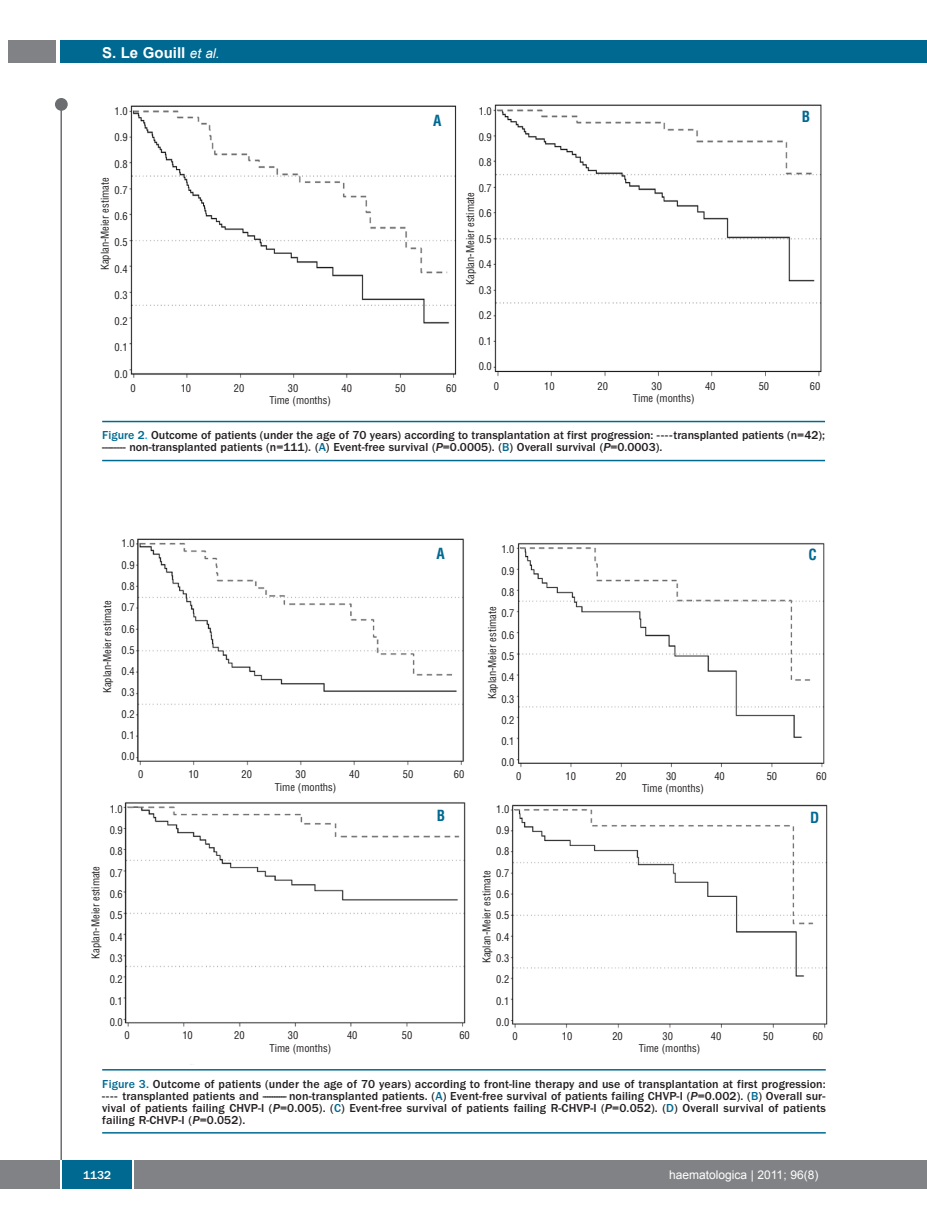
<style>
.page{position:relative;width:927px;height:1225px;background:#fff}
.page>*{position:absolute;margin:0;border:0;box-sizing:border-box;transform-origin:0 0}
.t1{font:700 15px "Arial";color:#fff}
.t2{font:700 condensed 15px "Helvetica";color:#006991}
.t3{font:500 12px/12px "Franklin Gothic";color:#231f20}
.t4{font:12px "Arial";color:#fff}
.t5{font:500 12px "Franklin Gothic";color:#fff}
.t6{font:condensed 10.5px/21.3px "Helvetica";color:#231f20;text-align:justify}
.s1{font-weight:400;font-style:italic;font-size:13.5px}
.s2{color:#006991}
.s3{color:#00aeef}
.s4{font-style:italic}
</style>
<div class="page">
<div style="left:911px;top:40px;width:16px;height:22px;background:#006991"></div>
<div style="left:910px;top:1160px;width:17px;height:28px;background:#808285"></div>
<div style="left:55px;top:98px;width:13px;height:13px;background:#6c6d70;border-radius:50%"></div>
<hr style="left:60px;top:101px;width:2px;height:1061px;background:#6c6d70">
<div style="left:60px;top:40px;width:852px;height:22px;background:#006991"></div>
<div style="left:9px;top:40px;width:47px;height:22px;background:#808285"></div>
<div style="left:0;top:1160px;width:911px;height:28px;background:#808285"></div>
<div style="left:62px;top:1160px;width:71px;height:28px;background:#006991"></div>
<hr style="left:60px;top:1160px;width:2px;height:28px;background:#fff">
<svg style="left:133px;top:1160px;width:1px;height:28px"></svg>
<img style="left:129px;top:104px;width:693px;height:274px">
<hr style="left:102px;top:421px;width:723px;height:1px;background:#006991">
<hr style="left:102px;top:460px;width:723px;height:1px;background:#006991">
<img style="left:123px;top:538px;width:705px;height:527px">
<hr style="left:102px;top:1069px;width:724px;height:1px;background:#006991">
<hr style="left:102px;top:1132px;width:724px;height:1px;background:#006991">
<div style="left:433px;top:115px;width:11px;height:20px;background:#fff"></div>
<div style="left:802px;top:111px;width:10px;height:21px;background:#fff"></div>
<div style="left:437px;top:809px;width:10px;height:21px;background:#fff"></div>
<div style="left:437px;top:547px;width:10px;height:21px;background:#fff"></div>
<div style="left:808px;top:548px;width:11px;height:21px;background:#fff"></div>
<div style="left:810px;top:811px;width:11px;height:20px;background:#fff"></div>
<p class="t1" style="left:102px;top:44px;width:119px">S. Le Gouill <span class="s1">et al.</span></p>
<p class="t6" style="left:115px;top:101px;width:15px">1.0</p>
<p class="t6" style="left:115px;top:127px;width:15px">0.9</p>
<p class="t6" style="left:115px;top:153px;width:15px">0.8</p>
<p class="t6" style="left:115px;top:179px;width:15px">0.7</p>
<p class="t6" style="left:115px;top:206px;width:15px">0.6</p>
<p class="t6" style="left:115px;top:232px;width:15px">0.5</p>
<p class="t6" style="left:115px;top:258px;width:15px">0.4</p>
<p class="t6" style="left:115px;top:284px;width:15px">0.3</p>
<p class="t6" style="left:115px;top:311px;width:15px">0.2</p>
<p class="t6" style="left:115px;top:337px;width:15px">0.1</p>
<p class="t6" style="left:115px;top:363px;width:15px">0.0</p>
<p class="t6" style="left:95px;top:270px;width:94px;rotate:-90deg">Kaplan-Meier estimate</p>
<p class="t6" style="left:479px;top:101px;width:15px">1.0</p>
<p class="t6" style="left:479px;top:126px;width:15px">0.9</p>
<p class="t6" style="left:479px;top:152px;width:15px">0.8</p>
<p class="t6" style="left:479px;top:177px;width:15px">0.7</p>
<p class="t6" style="left:479px;top:203px;width:15px">0.6</p>
<p class="t6" style="left:479px;top:228px;width:15px">0.5</p>
<p class="t6" style="left:479px;top:254px;width:15px">0.4</p>
<p class="t6" style="left:479px;top:279px;width:15px">0.3</p>
<p class="t6" style="left:479px;top:305px;width:15px">0.2</p>
<p class="t6" style="left:479px;top:330px;width:15px">0.1</p>
<p class="t6" style="left:479px;top:356px;width:15px">0.0</p>
<p class="t2" style="left:433px;top:112px;width:10px">A</p>
<p class="t2" style="left:802px;top:108px;width:10px">B</p>
<p class="t6" style="left:460px;top:284px;width:94px;rotate:-90deg">Kaplan-Meier estimate</p>
<p class="t6" style="left:130px;top:377px;width:7px">0</p>
<p class="t6" style="left:181px;top:377px;width:12px">10</p>
<p class="t6" style="left:234px;top:377px;width:12px">20</p>
<p class="t6" style="left:288px;top:377px;width:12px">30</p>
<p class="t6" style="left:341px;top:377px;width:12px">40</p>
<p class="t6" style="left:395px;top:377px;width:12px">50</p>
<p class="t6" style="left:446px;top:377px;width:12px">60</p>
<p class="t6" style="left:269px;top:390px;width:63px">Time (months)</p>
<p class="t6" style="left:494px;top:375px;width:7px">0</p>
<p class="t6" style="left:544px;top:375px;width:12px">10</p>
<p class="t6" style="left:597px;top:375px;width:12px">20</p>
<p class="t6" style="left:651px;top:375px;width:12px">30</p>
<p class="t6" style="left:705px;top:375px;width:12px">40</p>
<p class="t6" style="left:759px;top:375px;width:12px">50</p>
<p class="t6" style="left:810px;top:375px;width:12px">60</p>
<p class="t6" style="left:633px;top:388px;width:63px">Time (months)</p>
<p class="t3" style="left:102px;top:430px;width:724px"><span class="s2">Figure 2</span><span class="s3">.</span> Outcome of patients (under the age of 70 years) according to transplantation at first progression: ----transplanted patients (n=42); -------- non-transplanted patients (n=111). (<span class="s2">A</span>) Event-free survival (<span class="s4">P</span>=0.0005). (<span class="s2">B</span>) Overall survival (<span class="s4">P</span>=0.0003).</p>
<p class="t6" style="left:122px;top:533px;width:15px">1.0<br>0.9<br>0.8<br>0.7<br>0.6<br>0.5<br>0.4<br>0.3<br>0.2<br>0.1<br>0.0</p>
<p class="t6" style="left:501px;top:539px;width:15px">1.0<br>0.9<br>0.8<br>0.7<br>0.6<br>0.5<br>0.4<br>0.3<br>0.2<br>0.1<br>0.0</p>
<p class="t6" style="left:496px;top:798px;width:15px">1.0<br>0.9<br>0.8<br>0.7<br>0.6<br>0.5<br>0.4<br>0.3<br>0.2<br>0.1<br>0.0</p>
<p class="t2" style="left:437px;top:545px;width:10px">A</p>
<p class="t2" style="left:808px;top:546px;width:10px">C</p>
<p class="t6" style="left:97px;top:693px;width:94px;rotate:-90deg">Kaplan-Meier estimate</p>
<p class="t6" style="left:482px;top:699px;width:94px;rotate:-90deg">Kaplan-Meier estimate</p>
<p class="t6" style="left:138px;top:764px;width:7px">0</p>
<p class="t6" style="left:188px;top:764px;width:12px">10</p>
<p class="t6" style="left:242px;top:764px;width:12px">20</p>
<p class="t6" style="left:296px;top:764px;width:12px">30</p>
<p class="t6" style="left:349px;top:764px;width:12px">40</p>
<p class="t6" style="left:403px;top:764px;width:12px">50</p>
<p class="t6" style="left:454px;top:764px;width:12px">60</p>
<p class="t6" style="left:275px;top:776px;width:63px">Time (months)</p>
<p class="t6" style="left:516px;top:765px;width:7px">0</p>
<p class="t6" style="left:565px;top:765px;width:12px">10</p>
<p class="t6" style="left:616px;top:765px;width:12px">20</p>
<p class="t6" style="left:666px;top:765px;width:12px">30</p>
<p class="t6" style="left:714px;top:765px;width:12px">40</p>
<p class="t6" style="left:767px;top:765px;width:12px">50</p>
<p class="t6" style="left:816px;top:765px;width:12px">60</p>
<p class="t6" style="left:642px;top:778px;width:63px">Time (months)</p>
<p class="t6" style="left:110px;top:798px;width:15px">1.0<br>0.9<br>0.8<br>0.7<br>0.6<br>0.5<br>0.4<br>0.3<br>0.2<br>0.1<br>0.0</p>
<p class="t2" style="left:437px;top:807px;width:10px">B</p>
<p class="t2" style="left:810px;top:808px;width:11px">D</p>
<p class="t6" style="left:85px;top:958px;width:94px;rotate:-90deg">Kaplan-Meier estimate</p>
<p class="t6" style="left:476px;top:963px;width:94px;rotate:-90deg">Kaplan-Meier estimate</p>
<p class="t6" style="left:124px;top:1025px;width:7px">0</p>
<p class="t6" style="left:182px;top:1025px;width:12px">10</p>
<p class="t6" style="left:234px;top:1025px;width:12px">20</p>
<p class="t6" style="left:288px;top:1025px;width:12px">30</p>
<p class="t6" style="left:347px;top:1025px;width:12px">40</p>
<p class="t6" style="left:402px;top:1025px;width:12px">50</p>
<p class="t6" style="left:459px;top:1025px;width:12px">60</p>
<p class="t6" style="left:270px;top:1037px;width:63px">Time (months)</p>
<p class="t6" style="left:512px;top:1025px;width:7px">0</p>
<p class="t6" style="left:562px;top:1025px;width:12px">10</p>
<p class="t6" style="left:612px;top:1025px;width:12px">20</p>
<p class="t6" style="left:662px;top:1025px;width:12px">30</p>
<p class="t6" style="left:711px;top:1025px;width:12px">40</p>
<p class="t6" style="left:763px;top:1025px;width:12px">50</p>
<p class="t6" style="left:813px;top:1025px;width:12px">60</p>
<p class="t6" style="left:639px;top:1037px;width:63px">Time (months)</p>
<p class="t3" style="left:102px;top:1078px;width:725px;text-align:justify"><span class="s2">Figure 3.</span> Outcome of patients (under the age of 70 years) according to front-line therapy and use of transplantation at first progression: ---- transplanted patients and ---------- non-transplanted patients. (<span class="s2">A</span>) Event-free survival of patients failing CHVP-I (<span class="s4">P</span>=0.002). (<span class="s2">B</span>) Overall sur&shy;vival of patients failing CHVP-I (<span class="s4">P</span>=0.005). (<span class="s2">C</span>) Event-free survival of patients failing R-CHVP-I (<span class="s4">P</span>=0.052). (<span class="s2">D</span>) Overall survival of patients failing R-CHVP-I (<span class="s4">P</span>=0.052).</p>
<p class="t5" style="left:83px;top:1171px;width:30px">1132</p>
<p class="t4" style="left:669px;top:1168px;width:151px">haematologica | 2011; 96(8)</p>
</div>
